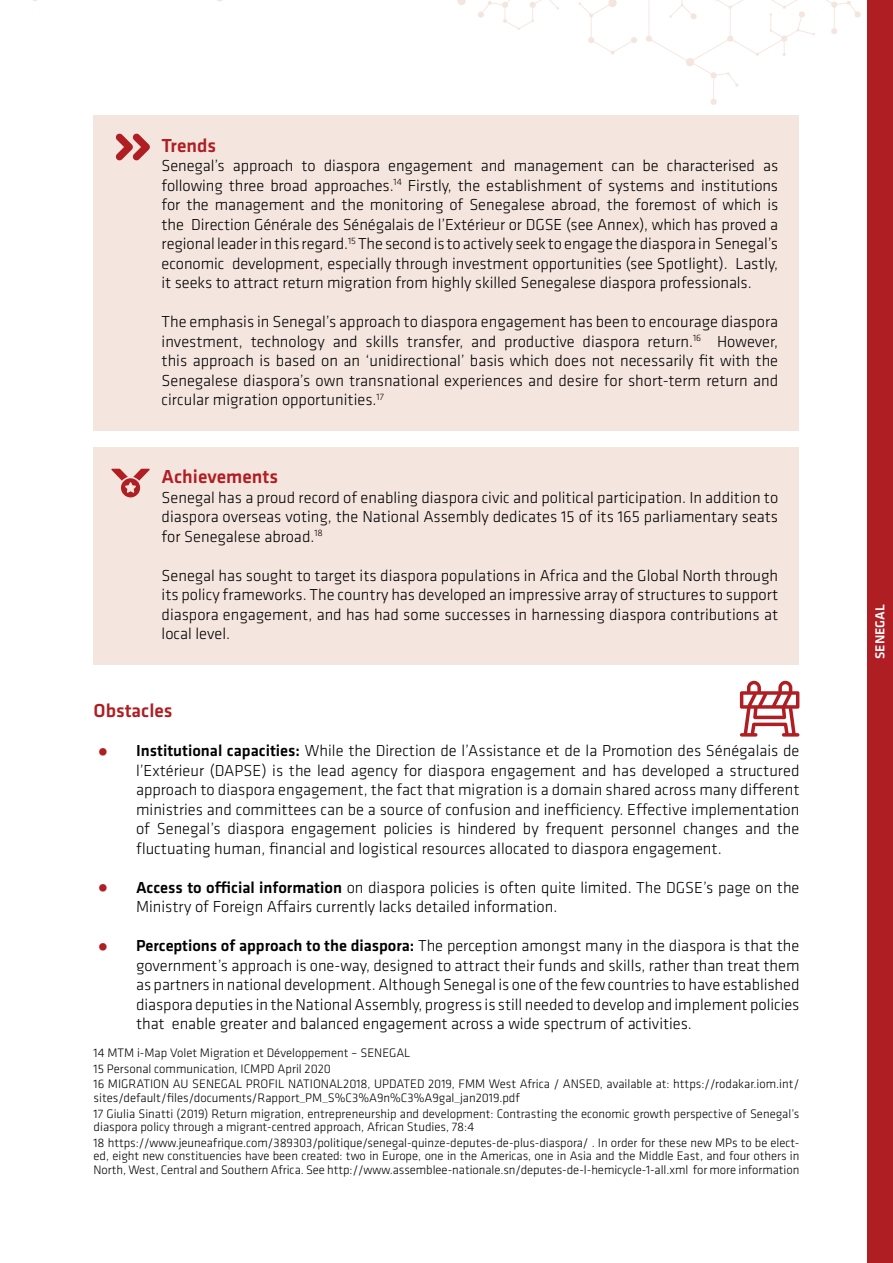
<style>
.page{position:relative;width:893px;height:1263px;background:#fff}
.page>*{position:absolute;margin:0;border:0;box-sizing:border-box;transform-origin:0 0}
.t1{font:500 19.5px "Klavika";color:#af1e23}
.t2{font:300 16.5px/19.5px "Klavika";color:#000;text-align:justify}
.t3{font:500 13.5px "Klavika";color:#fff}
.t4{font:300 12.75px/15.6px "Klavika";color:#000}
.s1{color:#af1e23}
.s2{font-weight:500}
</style>
<div class="page">
<div style="left:867px;top:0;width:26px;height:1263px;background:#af1e23"></div>
<svg style="left:578px;top:0;width:59px;height:55px"></svg>
<svg style="left:457px;top:0;width:102px;height:30px"></svg>
<svg style="left:646px;top:0;width:215px;height:105px"></svg>
<div style="left:94px;top:116px;width:705px;height:62px;background:#f4e5de"></div>
<div style="left:94px;top:137px;width:705px;height:176px;background:#f4e5de"></div>
<div style="left:94px;top:293px;width:705px;height:137px;background:#f4e5de"></div>
<div style="left:94px;top:447px;width:705px;height:62px;background:#f4e5de"></div>
<div style="left:94px;top:469px;width:705px;height:98px;background:#f4e5de"></div>
<div style="left:94px;top:547px;width:705px;height:117px;background:#f4e5de"></div>
<svg style="left:115px;top:133px;width:35px;height:27px"></svg>
<svg style="left:111px;top:469px;width:39px;height:28px"></svg>
<svg style="left:740px;top:680px;width:59px;height:57px"></svg>
<p class="t1" style="left:162px;top:132px;width:56px">Trends</p>
<p class="t2" style="left:162px;top:156px;width:618px">Senegal’s approach to diaspora engagement and management can be characterised as following three broad approaches.<sup>14</sup> Firstly, the establishment of systems and institutions for the management and the monitoring of Senegalese abroad, the foremost of which is the Direction Générale des Sénégalais de l’Extérieur or DGSE (see Annex), which has proved a regional leader in this regard.<sup>15</sup> The second is to actively seek to engage the diaspora in Senegal’s economic development, especially through investment opportunities (see Spotlight). Lastly, it seeks to attract return migration from highly skilled Senegalese diaspora professionals.</p>
<p class="t2" style="left:162px;top:312px;width:618px">The emphasis in Senegal’s approach to diaspora engagement has been to encourage diaspora investment, technology and skills transfer, and productive diaspora return.<sup>16</sup> However, this approach is based on an ‘unidirectional’ basis which does not necessarily fit with the Senegalese diaspora’s own transnational experiences and desire for short-term return and circular migration opportunities.<sup>17</sup></p>
<p class="t1" style="left:162px;top:463px;width:118px">Achievements</p>
<p class="t2" style="left:162px;top:487px;width:618px">Senegal has a proud record of enabling diaspora civic and political participation. In addition to diaspora overseas voting, the National Assembly dedicates 15 of its 165 parliamentary seats for Senegalese abroad.<sup>18</sup></p>
<p class="t2" style="left:162px;top:565px;width:618px">Senegal has sought to target its diaspora populations in Africa and the Global North through its policy frameworks. The country has developed an impressive array of structures to support diaspora engagement, and has had some successes in harnessing diaspora contributions at local level.</p>
<p class="t1" style="left:94px;top:697px;width:81px">Obstacles</p>
<p class="t2" style="left:136px;top:741px;width:665px;text-indent:-43px"><span class="s1">•</span> <span class="s2">Institutional capacities:</span> While the Direction de l’Assistance et de la Promotion des Sénégalais de l’Extérieur (DAPSE) is the lead agency for diaspora engagement and has developed a structured approach to diaspora engagement, the fact that migration is a domain shared across many different ministries and committees can be a source of confusion and inefficiency. Effective implementation of Senegal’s diaspora engagement policies is hindered by frequent personnel changes and the fluctuating human, financial and logistical resources allocated to diaspora engagement.</p>
<p class="t2" style="left:136px;top:877px;width:665px;text-indent:-43px"><span class="s1">•</span> <span class="s2">Access to official information</span> on diaspora policies is often quite limited. The DGSE’s page on the<br>Ministry of Foreign Affairs currently lacks detailed information.</p>
<p class="t2" style="left:136px;top:936px;width:665px;text-indent:-43px"><span class="s1">•</span> <span class="s2">Perceptions of approach to the diaspora:</span> The perception amongst many in the diaspora is that the government’s approach is one-way, designed to attract their funds and skills, rather than treat them as partners in national development. Although Senegal is one of the few countries to have established diaspora deputies in the National Assembly, progress is still needed to develop and implement policies that enable greater and balanced engagement across a wide spectrum of activities.</p>
<p class="t4" style="left:94px;top:1045px;width:707px">14 MTM i-Map Volet Migration et Développement – SENEGAL<br>15 Personal communication, ICMPD April 2020<br>16 MIGRATION AU SENEGAL PROFIL NATIONAL2018, UPDATED 2019, FMM West Africa / ANSED, available at: https://rodakar.iom.int/</p>
<p class="t4" style="left:94px;top:1090px;width:707px">sites/default/files/documents/Rapport_PM_S%C3%A9n%C3%A9gal_jan2019.pdf<br>17 Giulia Sinatti (2019) Return migration, entrepreneurship and development: Contrasting the economic growth perspective of Senegal’s</p>
<p class="t4" style="left:94px;top:1119px;width:707px">diaspora policy through a migrant-centred approach, African Studies, 78:4<br>18 https://www.jeuneafrique.com/389303/politique/senegal-quinze-deputes-de-plus-diaspora/ . In order for these new MPs to be elect-</p>
<p class="t4" style="left:94px;top:1149px;width:707px;line-height:13.5px">ed, eight new constituencies have been created: two in Europe, one in the Americas, one in Asia and the Middle East, and four others in<br>North, West, Central and Southern Africa. See http://www.assemblee-nationale.sn/deputes-de-l-hemicycle-1-all.xml for more information</p>
<p class="t3" style="left:871px;top:659px;width:56px;rotate:-90deg">SENEGAL</p>
</div>
